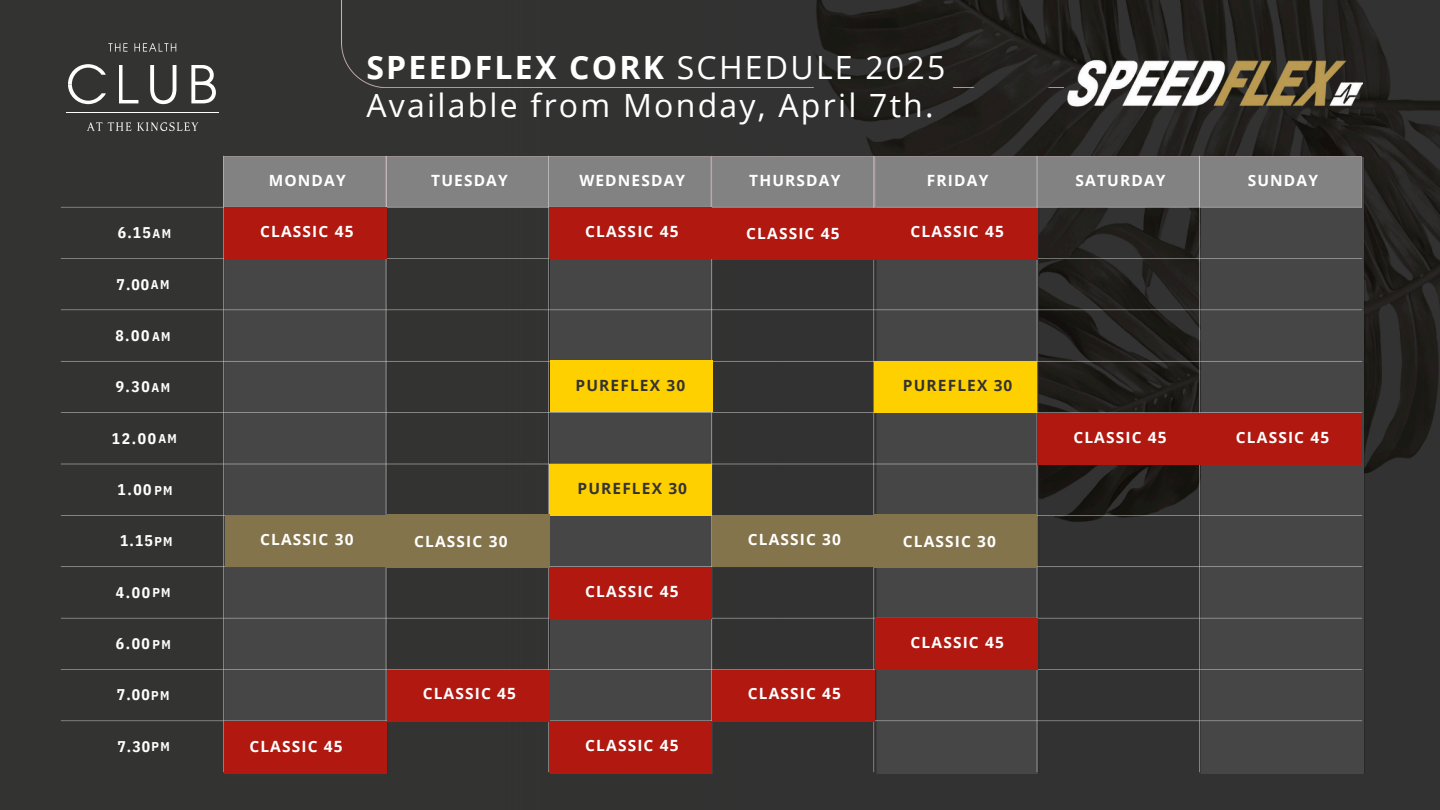
<style>
.page{position:relative;width:1440px;height:810px;background:#333332}
.page>*{position:absolute;margin:0;border:0;box-sizing:border-box;transform-origin:0 0}
.t1{font:32px/38.2px "Open Sans";letter-spacing:.07em;color:#fff}
.t2{font:700 15.5px "Open Sans";letter-spacing:.075em;color:#fff}
.t3{font:700 15.5px "IBM Plex Sans Cond";letter-spacing:.1em;color:#fff}
.t4{font:700 15.5px "Open Sans";letter-spacing:.075em;color:#333}
.t5{font:700 12.7px "IBM Plex Sans Cond";letter-spacing:.105em;color:#fff}
.s1{font-weight:700}
</style>
<div class="page">
<img style="left:832px;top:0;width:608px;height:473px">
<img style="left:1068px;top:53px;width:295px;height:59px">
<svg style="left:68px;top:64px;width:38px;height:40px"></svg>
<svg style="left:119px;top:65px;width:19px;height:38px"></svg>
<svg style="left:150px;top:89px;width:26px;height:15px"></svg>
<svg style="left:108px;top:43px;width:20px;height:9px"></svg>
<svg style="left:134px;top:43px;width:42px;height:9px"></svg>
<img style="left:87px;top:122px;width:112px;height:10px">
<svg style="left:191px;top:65px;width:25px;height:38px"></svg>
<hr style="left:66px;top:112px;width:153px;height:1px;background:#fff">
<img style="left:342px;top:0;width:721px;height:88px">
<img style="left:60px;top:153px;width:1306px;height:621px">
<div style="left:1038px;top:413px;width:162px;height:52px;background:#b01810"></div>
<div style="left:1200px;top:413px;width:162px;height:52px;background:#b01810"></div>
<div style="left:875px;top:208px;width:162px;height:52px;background:#b01810"></div>
<div style="left:550px;top:208px;width:162px;height:51px;background:#b01810"></div>
<div style="left:224px;top:208px;width:162px;height:51px;background:#b01810"></div>
<div style="left:388px;top:670px;width:162px;height:52px;background:#b01810"></div>
<div style="left:550px;top:567px;width:162px;height:51px;background:#b01810"></div>
<div style="left:549px;top:721px;width:162px;height:51px;background:#b01810"></div>
<div style="left:712px;top:670px;width:162px;height:52px;background:#b01810"></div>
<div style="left:875px;top:618px;width:162px;height:51px;background:#b01810"></div>
<div style="left:226px;top:515px;width:162px;height:52px;background:#84744b"></div>
<div style="left:712px;top:516px;width:162px;height:51px;background:#84744b"></div>
<div style="left:550px;top:464px;width:162px;height:52px;background:#ffd000"></div>
<div style="left:875px;top:361px;width:162px;height:52px;background:#ffd000"></div>
<div style="left:224px;top:721px;width:162px;height:51px;background:#b01810"></div>
<div style="left:388px;top:514px;width:162px;height:53px;background:#84744b"></div>
<div style="left:550px;top:360px;width:162px;height:52px;background:#ffd000"></div>
<div style="left:713px;top:208px;width:162px;height:52px;background:#b01810"></div>
<div style="left:875px;top:514px;width:162px;height:54px;background:#84744b"></div>
<p class="t1" style="left:366px;top:47px;width:580px"><span class="s1">SPEEDFLEX CORK</span> SCHEDULE 2025<br>Available from Monday, April 7th.</p>
<p class="t3" style="left:118px;top:223px;width:34px">6.15</p>
<h2 class="t5" style="left:153px;top:225px;width:20px">AM</h2>
<h3 class="t2" style="left:269px;top:169px;width:79px">MONDAY</h3>
<p class="t2" style="left:260px;top:221px;width:95px">CLASSIC 45</p>
<p class="t2" style="left:431px;top:169px;width:78px">TUESDAY</p>
<h3 class="t2" style="left:579px;top:169px;width:107px">WEDNESDAY</h3>
<p class="t2" style="left:585px;top:221px;width:95px">CLASSIC 45</p>
<h3 class="t2" style="left:749px;top:169px;width:93px">THURSDAY</h3>
<h2 class="t2" style="left:746px;top:222px;width:95px">CLASSIC 45</h2>
<p class="t2" style="left:927px;top:169px;width:63px">FRIDAY</p>
<h3 class="t2" style="left:911px;top:221px;width:95px">CLASSIC 45</h3>
<p class="t2" style="left:1076px;top:169px;width:91px">SATURDAY</p>
<p class="t2" style="left:1248px;top:169px;width:72px">SUNDAY</p>
<h2 class="t3" style="left:117px;top:274px;width:34px">7.00</h2>
<h2 class="t5" style="left:151px;top:276px;width:20px">AM</h2>
<h2 class="t3" style="left:115px;top:325px;width:36px">8.00</h2>
<h2 class="t5" style="left:152px;top:328px;width:20px">AM</h2>
<h2 class="t3" style="left:116px;top:377px;width:35px">9.30</h2>
<h2 class="t5" style="left:152px;top:379px;width:20px">AM</h2>
<h2 class="t4" style="left:576px;top:374px;width:111px">PUREFLEX 30</h2>
<h3 class="t4" style="left:903px;top:375px;width:111px">PUREFLEX 30</h3>
<h2 class="t3" style="left:112px;top:428px;width:46px">12.00</h2>
<h2 class="t5" style="left:159px;top:430px;width:20px">AM</h2>
<h3 class="t2" style="left:1073px;top:426px;width:95px">CLASSIC 45</h3>
<h3 class="t2" style="left:1236px;top:426px;width:95px">CLASSIC 45</h3>
<h2 class="t3" style="left:117px;top:479px;width:36px">1.00</h2>
<h2 class="t5" style="left:154px;top:482px;width:20px">PM</h2>
<p class="t4" style="left:577px;top:477px;width:111px">PUREFLEX 30</p>
<p class="t3" style="left:120px;top:531px;width:34px">1.15</p>
<h2 class="t5" style="left:154px;top:533px;width:20px">PM</h2>
<h3 class="t2" style="left:260px;top:529px;width:95px">CLASSIC 30</h3>
<h2 class="t2" style="left:414px;top:530px;width:95px">CLASSIC 30</h2>
<p class="t2" style="left:748px;top:529px;width:95px">CLASSIC 30</p>
<h2 class="t2" style="left:903px;top:530px;width:95px">CLASSIC 30</h2>
<h2 class="t3" style="left:116px;top:582px;width:36px">4.00</h2>
<h2 class="t3" style="left:116px;top:633px;width:36px">6.00</h2>
<h2 class="t5" style="left:152px;top:584px;width:20px">PM</h2>
<h2 class="t5" style="left:153px;top:636px;width:20px">PM</h2>
<h3 class="t2" style="left:585px;top:580px;width:95px">CLASSIC 45</h3>
<p class="t2" style="left:911px;top:631px;width:95px">CLASSIC 45</p>
<h2 class="t3" style="left:117px;top:685px;width:34px">7.00</h2>
<h2 class="t3" style="left:117px;top:736px;width:34px">7.30</h2>
<h2 class="t5" style="left:151px;top:687px;width:20px">PM</h2>
<h2 class="t5" style="left:152px;top:738px;width:20px">PM</h2>
<h2 class="t2" style="left:249px;top:736px;width:95px">CLASSIC 45</h2>
<h3 class="t2" style="left:423px;top:683px;width:95px">CLASSIC 45</h3>
<p class="t2" style="left:585px;top:734px;width:95px">CLASSIC 45</p>
<h3 class="t2" style="left:748px;top:683px;width:95px">CLASSIC 45</h3>
</div>
